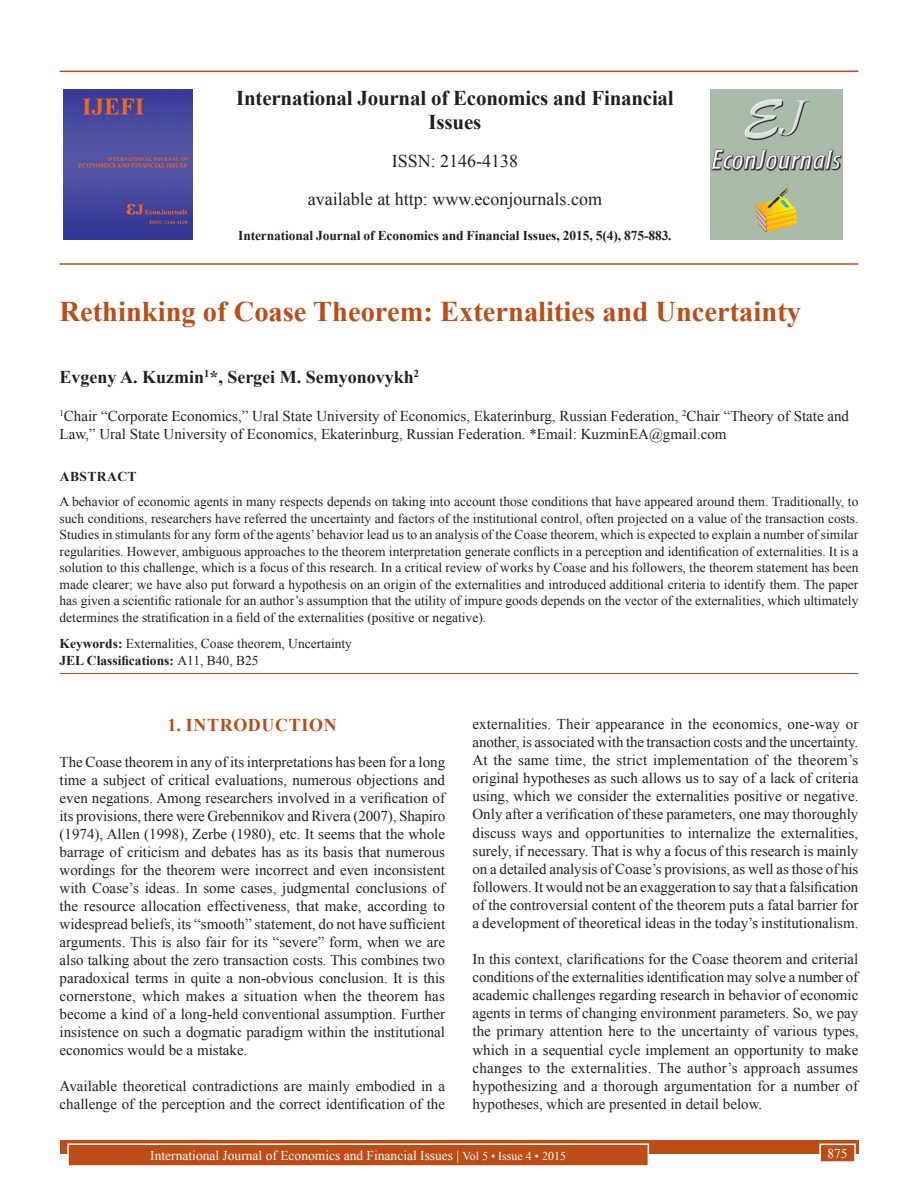
<style>
.page{position:relative;width:918px;height:1188px;background:#fff}
.page>*{position:absolute;margin:0;border:0;box-sizing:border-box;transform-origin:0 0}
.AT{font:700 28.5px "Times New Roman";color:#bd4c16}
.Issue_details{font:700 21px/24px "Times New Roman";letter-spacing:-.01em;color:#231f20;text-align:center}
.Issue_details-2{font:18px "Times New Roman";color:#231f20}
.AU{font:700 18px "Times New Roman";color:#231f20}
.t1{font:700 18px "Times New Roman";letter-spacing:.035em;color:#bd4c16}
.TX{font:15px/18.1px "Times New Roman";color:#231f20;text-align:justify}
.AFF{font:15px/18px "Times New Roman";color:#231f20}
.ABS{font:13.5px/16.5px "Times New Roman";color:#231f20;text-align:justify}
.KWD{font:13.5px/16.2px "Times New Roman";color:#231f20}
.Folio{font:13.5px "Times New Roman";color:#fff}
.Issue_details-3{font:700 13.5px "Times New Roman";letter-spacing:-.01em;color:#231f20}
.ABSH{font:700 13.5px "Times New Roman";letter-spacing:.035em;color:#231f20}
.s1{font-weight:700}
.s2{font-size:12px}
</style>
<div class="page">
<hr style="left:60px;top:71px;width:798px;height:1px;background:#bd4c16">
<hr style="left:60px;top:263px;width:798px;height:2px;background:#bd4c16">
<img style="left:64px;top:89px;width:129px;height:151px">
<img style="left:711px;top:89px;width:132px;height:150px">
<div style="left:60px;top:1140px;width:798px;height:13px;background:#bd4c16"></div>
<div style="left:68px;top:1144px;width:580px;height:22px;background:#bd4c16"></div>
<div style="left:67px;top:1143px;width:582px;height:24px;border:2px solid #fff"></div>
<div style="left:820px;top:1144px;width:35px;height:18px;background:#bd4c16"></div>
<div style="left:819px;top:1144px;width:37px;height:19px;border:2px solid #fff"></div>
<hr style="left:60px;top:673px;width:798px;height:1px;background:#bd4c16">
<p class="Issue_details" style="left:236px;top:85px;width:439px">International Journal of Economics and Financial<br>Issues</p>
<p class="Issue_details-2" style="left:392px;top:148px;width:128px">ISSN: 2146-4138</p>
<p class="Issue_details-2" style="left:308px;top:186px;width:296px">available at http: www.econjournals.com</p>
<p class="Issue_details-3" style="left:238px;top:226px;width:435px">International Journal of Economics and Financial Issues, 2015, 5(4), 875-883.</p>
<p class="AT" style="left:60px;top:291px;width:743px">Rethinking of Coase Theorem: Externalities and Uncertainty</p>
<p class="AU" style="left:60px;top:364px;width:361px">Evgeny A. Kuzmin<sup>1</sup>*, Sergei M. Semyonovykh<sup>2</sup></p>
<p class="AFF" style="left:60px;top:407px;width:791px"><sup>1</sup>Chair “Corporate Economics,” Ural State University of Economics, Ekaterinburg, Russian Federation, <sup>2</sup>Chair “Theory of State and<br>Law,” Ural State University of Economics, Ekaterinburg, Russian Federation. *Email: KuzminEA@gmail.com</p>
<p class="ABSH" style="left:60px;top:467px;width:78px">ABSTRACT</p>
<p class="ABS" style="left:60px;top:493px;width:800px">A behavior of economic agents in many respects depends on taking into account those conditions that have appeared around them. Traditionally, to such conditions, researchers have referred the uncertainty and factors of the institutional control, often projected on a value of the transaction costs.<br>Studies in stimulants for any form of the agents’ behavior lead us to an analysis of the Coase theorem, which is expected to explain a number of similar regularities. However, ambiguous approaches to the theorem interpretation generate conflicts in a perception and identification of externalities. It is a solution to this challenge, which is a focus of this research. In a critical review of works by Coase and his followers, the theorem statement has been made clearer; we have also put forward a hypothesis on an origin of the externalities and introduced additional criteria to identify them. The paper has given a scientific rationale for an author’s assumption that the utility of impure goods depends on the vector of the externalities, which ultimately determines the stratification in a field of the externalities (positive or negative).</p>
<p class="KWD" style="left:60px;top:635px;width:294px"><span class="s1">Keywords:</span> Externalities, Coase theorem, Uncertainty<br><span class="s1">JEL Classifications:</span> А11, B40, B25</p>
<h1 class="t1" style="left:168px;top:712px;width:171px">1. INTRODUCTION</h1>
<p class="TX" style="left:60px;top:752px;width:387px">The Coase theorem in any of its interpretations has been for a long time a subject of critical evaluations, numerous objections and even negations. Among researchers involved in a verification of its provisions, there were Grebennikov and Rivera (2007), Shapiro (1974), Allen (1998), Zerbe (1980), etc. It seems that the whole barrage of criticism and debates has as its basis that numerous wordings for the theorem were incorrect and even inconsistent with Coase’s ideas. In some cases, judgmental conclusions of the resource allocation effectiveness, that make, according to widespread beliefs, its “smooth” statement, do not have sufficient arguments. This is also fair for its “severe” form, when we are also talking about the zero transaction costs. This combines two paradoxical terms in quite a non-obvious conclusion. It is this cornerstone, which makes a situation when the theorem has become a kind of a long-held conventional assumption. Further insistence on such a dogmatic paradigm within the institutional economics would be a mistake.</p>
<p class="TX" style="left:60px;top:1076px;width:387px">Available theoretical contradictions are mainly embodied in a challenge of the perception and the correct identification of the</p>
<p class="TX" style="left:472px;top:714px;width:388px">externalities. Their appearance in the economics, one-way or another, is associated with the transaction costs and the uncertainty.<br>At the same time, the strict implementation of the theorem’s original hypotheses as such allows us to say of a lack of criteria using, which we consider the externalities positive or negative.<br>Only after a verification of these parameters, one may thoroughly discuss ways and opportunities to internalize the externalities, surely, if necessary. That is why a focus of this research is mainly on a detailed analysis of Coase’s provisions, as well as those of his followers. It would not be an exaggeration to say that a falsification of the controversial content of the theorem puts a fatal barrier for a development of theoretical ideas in the today’s institutionalism.</p>
<p class="TX" style="left:472px;top:950px;width:388px">In this context, clarifications for the Coase theorem and criterial conditions of the externalities identification may solve a number of academic challenges regarding research in behavior of economic agents in terms of changing environment parameters. So, we pay the primary attention here to the uncertainty of various types, which in a sequential cycle implement an opportunity to make changes to the externalities. The author’s approach assumes hypothesizing and a thorough argumentation for a number of hypotheses, which are presented in detail below.</p>
<p class="Folio" style="left:150px;top:1146px;width:417px">International Journal of Economics and Financial Issues | <span class="s2">Vol 5 • Issue 4 • 2015</span></p>
<p class="Folio" style="left:827px;top:1144px;width:22px">875</p>
</div>
